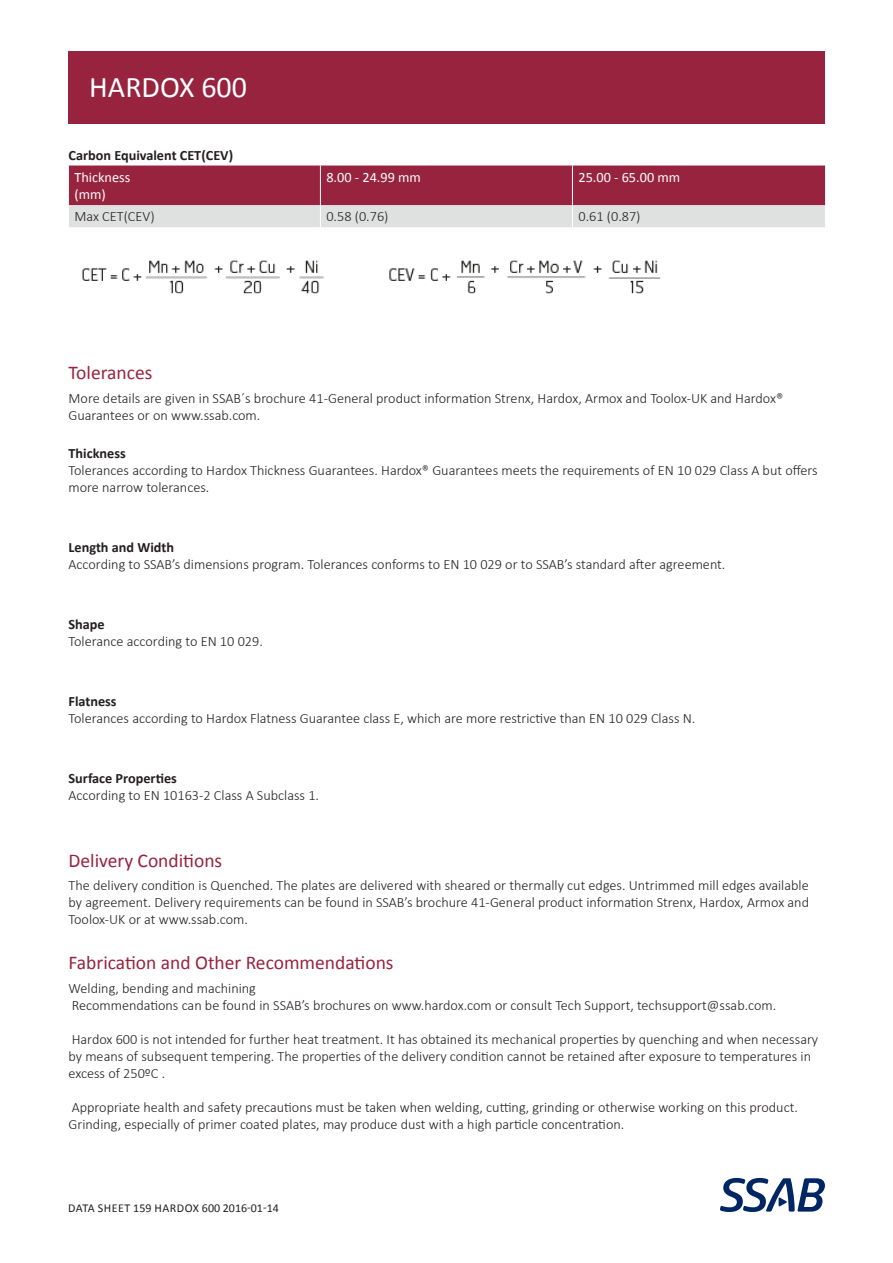
<style>
.page{position:relative;width:893px;height:1263px;background:#fff}
.page>*{position:absolute;margin:0;border:0;box-sizing:border-box;transform-origin:0 0}
.SSAB_subhead_ALL_CAP{font:30px "Calibri";color:#fff}
.SSAB_subhead_ALL_CAP-2{font:19.5px "Calibri";color:#97233f}
.SSAB_text_HermesFB_T{font:300 14.25px/17.1px "Calibri";color:#231f20}
.SSAB_subhead_black_H{font:700 14.25px "Calibri";color:#231f20}
.SSAB_table_header_ne{font:14.25px "Calibri";color:#fff}
.SSAB_Table_cell{font:300 14.25px "Calibri";color:#231f20}
.t1{font:12px "Calibri";color:#231f20}
</style>
<div class="page">
<svg style="left:720px;top:1178px;width:105px;height:34px"></svg>
<div style="left:68px;top:51px;width:757px;height:73px;background:#97233f"></div>
<svg style="left:68px;top:166px;width:758px;height:61px;background:#b16779"></svg>
<img style="left:82px;top:260px;width:579px;height:34px">
<p class="SSAB_subhead_ALL_CAP" style="left:89px;top:66px;width:159px">HARDOX 600</p>
<p class="SSAB_subhead_black_H" style="left:69px;top:145px;width:166px">Carbon Equivalent CET(CEV)</p>
<p class="SSAB_table_header_ne" style="left:74px;top:168px;width:57px">Thickness</p>
<p class="SSAB_table_header_ne" style="left:74px;top:185px;width:33px">(mm)</p>
<p class="SSAB_table_header_ne" style="left:326px;top:168px;width:96px">8.00 - 24.99 mm</p>
<p class="SSAB_table_header_ne" style="left:578px;top:168px;width:103px">25.00 - 65.00 mm</p>
<p class="SSAB_Table_cell" style="left:74px;top:208px;width:82px">Max CET(CEV)</p>
<p class="SSAB_Table_cell" style="left:326px;top:208px;width:64px">0.58 (0.76)</p>
<p class="SSAB_Table_cell" style="left:578px;top:208px;width:64px">0.61 (0.87)</p>
<p class="SSAB_subhead_ALL_CAP-2" style="left:69px;top:359px;width:85px">Tolerances</p>
<p class="SSAB_text_HermesFB_T" style="left:69px;top:389px;width:716px">More details are given in SSAB´s brochure 41-General product information Strenx, Hardox, Armox and Toolox-UK and Hardox®<br>Guarantees or on www.ssab.com.</p>
<p class="SSAB_subhead_black_H" style="left:69px;top:443px;width:59px">Thickness</p>
<p class="SSAB_text_HermesFB_T" style="left:69px;top:462px;width:751px">Tolerances according to Hardox Thickness Guarantees. Hardox® Guarantees meets the requirements of EN 10 029 Class A but offers more narrow tolerances.</p>
<p class="SSAB_subhead_black_H" style="left:69px;top:537px;width:107px">Length and Width</p>
<p class="SSAB_text_HermesFB_T" style="left:69px;top:556px;width:658px">According to SSAB’s dimensions program. Tolerances conforms to EN 10 029 or to SSAB’s standard after agreement.</p>
<p class="SSAB_subhead_black_H" style="left:69px;top:614px;width:38px">Shape</p>
<p class="SSAB_text_HermesFB_T" style="left:69px;top:633px;width:196px">Tolerance according to EN 10 029.</p>
<p class="SSAB_subhead_black_H" style="left:69px;top:691px;width:50px">Flatness</p>
<p class="SSAB_text_HermesFB_T" style="left:69px;top:710px;width:628px">Tolerances according to Hardox Flatness Guarantee class E, which are more restrictive than EN 10 029 Class N.</p>
<p class="SSAB_subhead_black_H" style="left:69px;top:768px;width:110px">Surface Properties</p>
<p class="SSAB_text_HermesFB_T" style="left:69px;top:787px;width:252px">According to EN 10163-2 Class A Subclass 1.</p>
<p class="SSAB_subhead_ALL_CAP-2" style="left:69px;top:847px;width:155px">Delivery Conditions</p>
<p class="SSAB_text_HermesFB_T" style="left:69px;top:877px;width:742px;text-align:justify">The delivery condition is Quenched. The plates are delivered with sheared or thermally cut edges. Untrimmed mill edges available by agreement. Delivery requirements can be found in SSAB’s brochure 41-General product information Strenx, Hardox, Armox and Toolox-UK or at www.ssab.com.</p>
<p class="SSAB_subhead_ALL_CAP-2" style="left:69px;top:949px;width:326px">Fabrication and Other Recommendations</p>
<p class="SSAB_text_HermesFB_T" style="left:69px;top:979px;width:189px">Welding, bending and machining</p>
<p class="SSAB_text_HermesFB_T" style="left:72px;top:996px;width:706px">Recommendations can be found in SSAB’s brochures on www.hardox.com or consult Tech Support, techsupport@ssab.com.</p>
<p class="SSAB_text_HermesFB_T" style="left:69px;top:1030px;width:751px">Hardox 600 is not intended for further heat treatment. It has obtained its mechanical properties by quenching and when necessary by means of subsequent tempering. The properties of the delivery condition cannot be retained after exposure to temperatures in excess of 250ºC .</p>
<p class="SSAB_text_HermesFB_T" style="left:69px;top:1099px;width:731px">Appropriate health and safety precautions must be taken when welding, cutting, grinding or otherwise working on this product.<br>Grinding, especially of primer coated plates, may produce dust with a high particle concentration.</p>
<p class="t1" style="left:68px;top:1199px;width:212px">Data sheet 159 H ard ox 600 2016-01-14</p>
</div>
